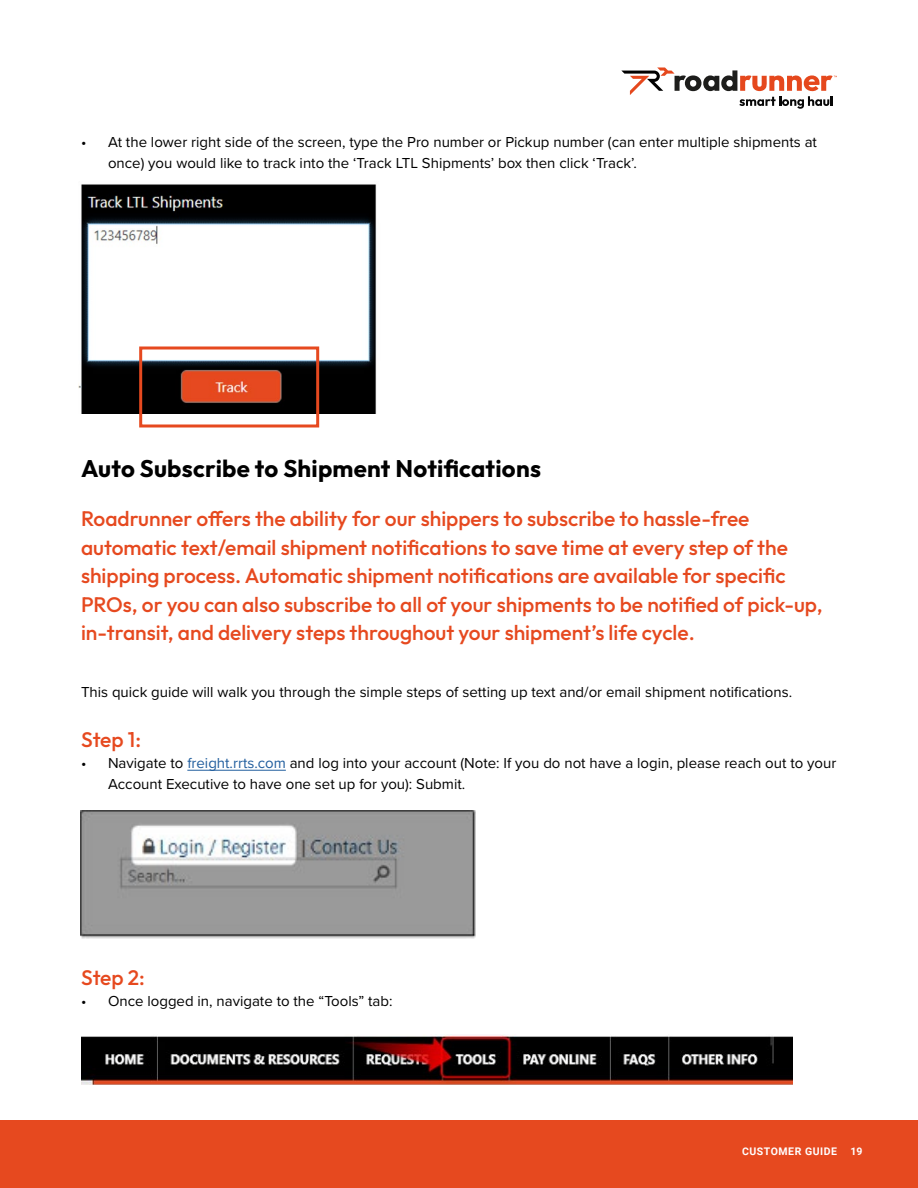
<style>
.page{position:relative;width:918px;height:1188px;background:#fff}
.page>*{position:absolute;margin:0;border:0;box-sizing:border-box;transform-origin:0 0}
.t1{font:700 24px "Outfit";letter-spacing:.01em;color:#000}
.t2{font:500 21px/28.5px "Outfit";color:#e6491f}
.t3{font:15px/21px "Proxima Nova";color:#000}
.t4{font:700 10.5px "Roboto";letter-spacing:.05em;color:#fff}
.s1{color:#215e9e}
</style>
<div class="page">
<div style="left:0;top:1120px;width:918px;height:68px;background:#e6491f"></div>
<svg style="left:621px;top:68px;width:216px;height:41px"></svg>
<hr style="left:187px;top:770px;width:99px;height:1px;background:#215e9e">
<img style="left:80px;top:811px;width:395px;height:127px">
<img style="left:81px;top:1035px;width:712px;height:50px">
<img style="left:78px;top:184px;width:299px;height:229px">
<div style="left:139px;top:346px;width:180px;height:82px;border:3px solid #e6491f"></div>
<p class="t3" style="left:108px;top:131px;width:711px;text-indent:-27px">• At the lower right side of the screen, type the Pro number or Pickup number (can enter multiple shipments at once) you would like to track into the ‘Track LTL Shipments’ box then click ‘Track’.</p>
<h1 class="t1" style="left:81px;top:453px;width:462px">Auto Subscribe to Shipment Notifications</h1>
<p class="t2" style="left:81px;top:505px;width:743px">Roadrunner offers the ability for our shippers to subscribe to hassle-free automatic text/email shipment notifications to save time at every step of the shipping process. Automatic shipment notifications are available for specific PROs, or you can also subscribe to all of your shipments to be notified of pick-up, in-transit, and delivery steps throughout your shipment’s life cycle.</p>
<p class="t3" style="left:81px;top:681px;width:711px">This quick guide will walk you through the simple steps of setting up text and/or email shipment notifications.</p>
<h2 class="t2" style="left:81px;top:726px;width:62px">Step 1:</h2>
<p class="t3" style="left:108px;top:752px;width:730px;text-indent:-27px">• Navigate to <span class="s1">freight.rrts.com</span> and log into your account (Note: If you do not have a login, please reach out to your<br>Account Executive to have one set up for you): Submit.</p>
<h2 class="t2" style="left:81px;top:964px;width:65px">Step 2:</h2>
<p class="t3" style="left:81px;top:990px;width:313px">• Once logged in, navigate to the “Tools” tab:</p>
<p class="t4" style="left:742px;top:1144px;width:96px">CUSTOMER GUIDE</p>
<p class="t4" style="left:850px;top:1144px;width:14px">19</p>
</div>
